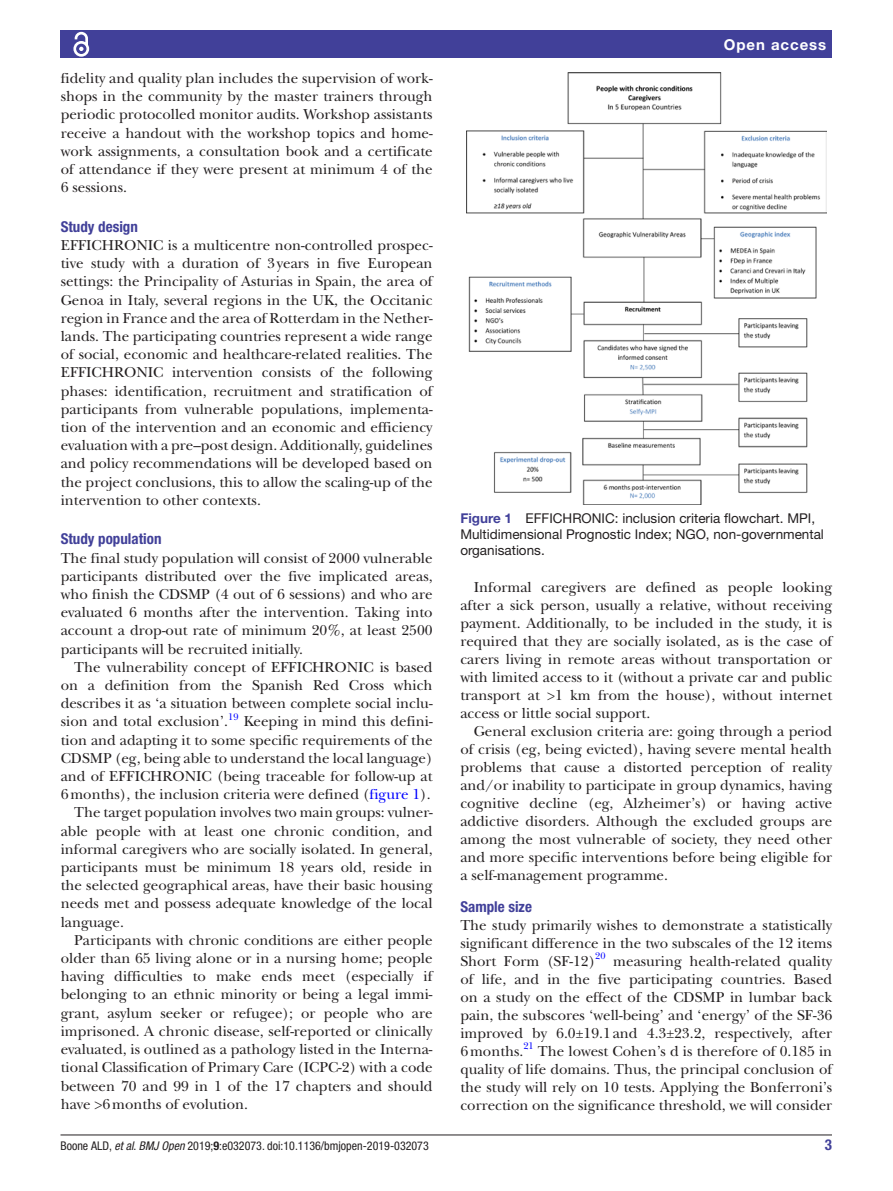
<style>
.page{position:relative;width:893px;height:1191px;background:#fff}
.page>*{position:absolute;margin:0;border:0;box-sizing:border-box;transform-origin:0 0}
.t1{font:15px/18.1px "New Baskerville";color:#231f20;text-align:justify}
.t2{font:700 condensed 15px "Helvetica Neue LT Std";color:#414099}
.t3{font:700 15px "Helvetica Neue LT Std";letter-spacing:.065em;color:#fff}
.t4{font:13.5px/16.2px "Helvetica Neue LT Std";color:#231f20}
.t5{font:condensed 12px "Helvetica Neue LT Std";color:#231f20}
.t6{font:9.9px "New Baskerville";color:#00f}
.s1{color:#00f}
.s2{font-weight:700;color:#414099}
.s3{font-style:italic}
.s4{font-weight:700}
</style>
<div class="page">
<hr style="left:61px;top:1134px;width:771px;height:1px;background:#231f20">
<div style="left:61px;top:31px;width:771px;height:27px;background:#414099"></div>
<svg style="left:73px;top:31px;width:17px;height:26px"></svg>
<img style="left:466px;top:73px;width:360px;height:432px">
<p class="t1" style="left:61px;top:69px;width:373px">fidelity and quality plan includes the supervision of work&shy;shops in the community by the master trainers through periodic protocolled monitor audits. Workshop assistants receive a handout with the workshop topics and home&shy;work assignments, a consultation book and a certificate of attendance if they were present at minimum 4 of the 6 sessions.</p>
<p class="t2" style="left:61px;top:217px;width:79px">Study design</p>
<p class="t1" style="left:61px;top:236px;width:373px">EFFICHRONIC is a multicentre non-controlled prospec&shy;tive study with a duration of 3years in five European settings: the Principality of Asturias in Spain, the area of Genoa in Italy, several regions in the UK, the Occitanic region in France and the area of Rotterdam in the Nether&shy;lands. The participating countries represent a wide range of social, economic and healthcare-related realities. The EFFICHRONIC intervention consists of the following phases: identification, recruitment and stratification of participants from vulnerable populations, implementa&shy;tion of the intervention and an economic and efficiency evaluation with a pre–post design. Additionally, guidelines and policy recommendations will be developed based on the project conclusions, this to allow the scaling-up of the intervention to other contexts.</p>
<p class="t2" style="left:61px;top:530px;width:102px">Study population</p>
<p class="t1" style="left:61px;top:549px;width:373px">The final study population will consist of 2000 vulnerable participants distributed over the five implicated areas, who finish the CDSMP (4 out of 6 sessions) and who are evaluated 6 months after the intervention. Taking into account a drop-out rate of minimum 20%, at least 2500 participants will be recruited initially.</p>
<p class="t1" style="left:61px;top:658px;width:373px;text-indent:14px">The vulnerability concept of EFFICHRONIC is based on a definition from the Spanish Red Cross which describes it as ‘a situation between complete social inclu&shy;sion and total exclusion’.</p>
<p class="t6" style="left:228px;top:710px;width:12px">19</p>
<p class="t1" style="left:244px;top:712px;width:190px">Keeping in mind this defini-</p>
<p class="t1" style="left:61px;top:731px;width:373px">tion and adapting it to some specific requirements of the</p>
<p class="t1" style="left:61px;top:749px;width:373px">CDSMP (eg, being able to understand the local language)</p>
<p class="t1" style="left:61px;top:767px;width:373px">and of EFFICHRONIC (being traceable for follow-up at</p>
<p class="t1" style="left:61px;top:785px;width:371px">6months), the inclusion criteria were defined (<span class="s1">figure 1</span>).</p>
<p class="t1" style="left:74px;top:803px;width:360px">The target population involves two main groups: vulner-</p>
<p class="t1" style="left:61px;top:822px;width:373px">able people with at least one chronic condition, and</p>
<p class="t1" style="left:61px;top:840px;width:373px">informal caregivers who are socially isolated. In general,</p>
<p class="t1" style="left:61px;top:858px;width:373px">participants must be minimum 18 years old, reside in</p>
<p class="t1" style="left:61px;top:876px;width:373px">the selected geographical areas, have their basic housing</p>
<p class="t1" style="left:61px;top:894px;width:373px">needs met and possess adequate knowledge of the local</p>
<p class="t1" style="left:61px;top:913px;width:65px">language.</p>
<p class="t1" style="left:74px;top:931px;width:360px">Participants with chronic conditions are either people</p>
<p class="t1" style="left:61px;top:949px;width:373px">older than 65 living alone or in a nursing home; people</p>
<p class="t1" style="left:61px;top:967px;width:373px">having difficulties to make ends meet (especially if</p>
<p class="t1" style="left:61px;top:985px;width:373px">belonging to an ethnic minority or being a legal immi-</p>
<p class="t1" style="left:61px;top:1003px;width:373px">grant, asylum seeker or refugee); or people who are</p>
<p class="t1" style="left:61px;top:1022px;width:373px">imprisoned. A chronic disease, self-reported or clinically</p>
<p class="t1" style="left:61px;top:1040px;width:373px">evaluated, is outlined as a pathology listed in the Interna-</p>
<p class="t1" style="left:61px;top:1058px;width:373px">tional Classification of Primary Care (ICPC-2) with a code</p>
<p class="t1" style="left:61px;top:1076px;width:373px">between 70 and 99 in 1 of the 17 chapters and should</p>
<p class="t1" style="left:61px;top:1094px;width:189px">have &gt;6months of evolution.</p>
<p class="t3" style="left:724px;top:35px;width:104px">Open access</p>
<p class="t4" style="left:460px;top:509px;width:365px"><span class="s2">Figure 1</span> EFFICHRONIC: inclusion criteria flowchart. MPI,<br>Multidimensional Prognostic Index; NGO, non-governmental organisations.</p>
<p class="t1" style="left:460px;top:578px;width:373px;text-indent:13px">Informal caregivers are defined as people looking after a sick person, usually a relative, without receiving payment. Additionally, to be included in the study, it is required that they are socially isolated, as is the case of carers living in remote areas without transportation or with limited access to it (without a private car and public transport at &gt;1 km from the house), without internet access or little social support.</p>
<p class="t1" style="left:460px;top:722px;width:373px;text-indent:13px">General exclusion criteria are: going through a period of crisis (eg, being evicted), having severe mental health problems that cause a distorted perception of reality and/or inability to participate in group dynamics, having cognitive decline (eg, Alzheimer’s) or having active addictive disorders. Although the excluded groups are among the most vulnerable of society, they need other and more specific interventions before being eligible for a self-management programme.</p>
<p class="t2" style="left:460px;top:897px;width:73px">Sample size</p>
<p class="t1" style="left:460px;top:916px;width:373px">The study primarily wishes to demonstrate a statistically significant difference in the two subscales of the 12 items Short Form (SF-12)<sup>20</sup></p>
<p class="t1" style="left:460px;top:952px;width:373px;text-indent:153px">measuring health-related quality of life, and in the five participating countries. Based on a study on the effect of the CDSMP in lumbar back pain, the subscores ‘well-being’ and ‘energy’ of the SF-36 improved by 6.0±19.1and 4.3±23.2, respectively, after 6months.<sup>21</sup> The lowest Cohen’s d is therefore of 0.185 in quality of life domains. Thus, the principal conclusion of the study will rely on 10 tests. Applying the Bonferroni’s correction on the significance threshold, we will consider</p>
<p class="t5" style="left:61px;top:1138px;width:370px">Boone ALD, <span class="s3">et al</span>. <span class="s3">BMJ Open</span> 2019;<span class="s4">9</span>:e032073. doi:10.1136/bmjopen-2019-032073</p>
<p class="t2" style="left:825px;top:1135px;width:9px">3</p>
</div>
